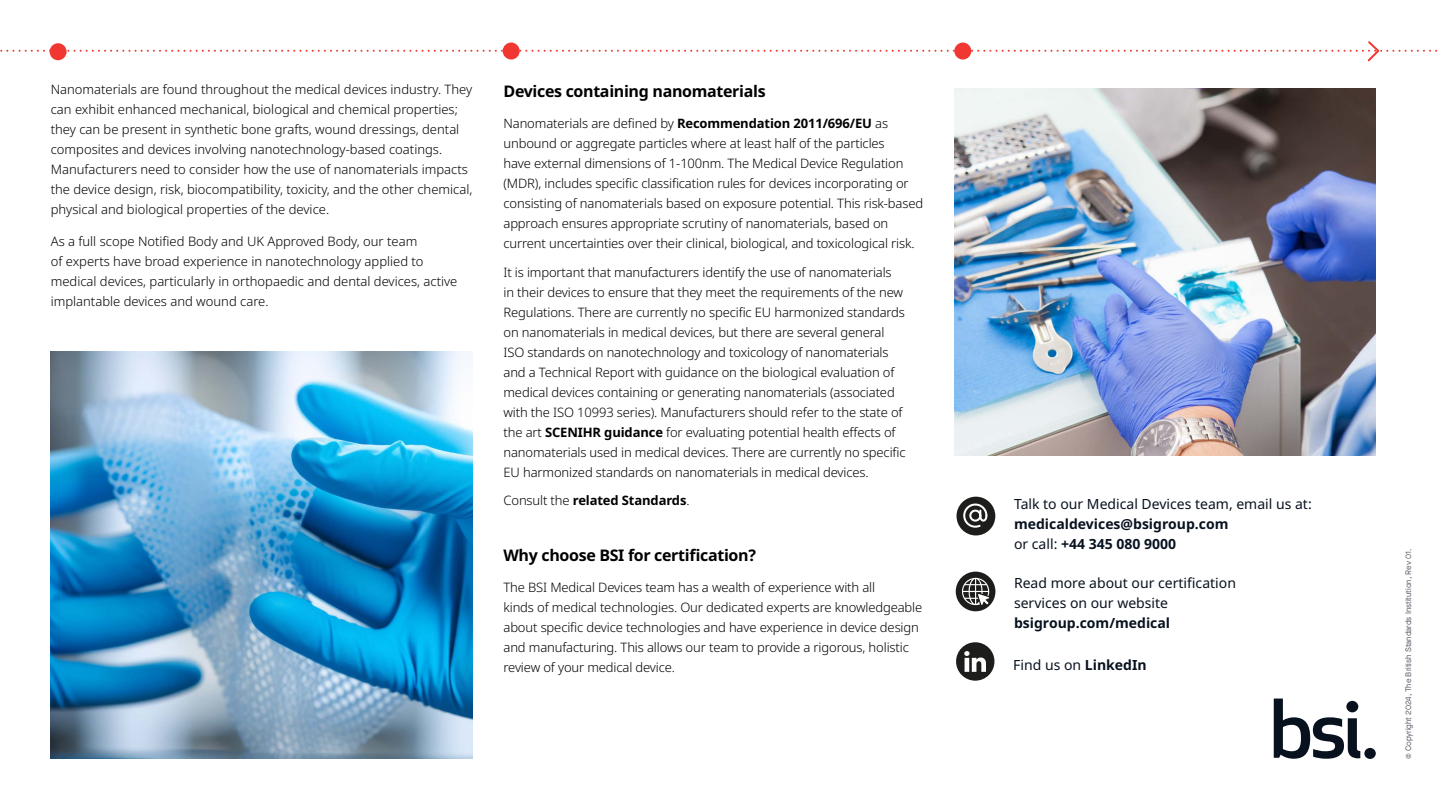
<style>
.page{position:relative;width:1440px;height:810px;background:#fff}
.page>*{position:absolute;margin:0;border:0;box-sizing:border-box;transform-origin:0 0}
.t1{font:700 16px "Noto Sans";letter-spacing:-.02em;color:#000}
.t2{font:14px/20px "Noto Sans";color:#08121f}
.t3{font:700 14px/20px "Noto Sans";color:#08121f}
.t4{font:300 13px/20px "Noto Sans";letter-spacing:-.01em;color:#000}
.t5{font:700 13px "Noto Sans";letter-spacing:-.01em;color:#000}
.t6{font:8px "Maison Neue";color:#525962}
.s1{font-weight:700}
.s2{font-weight:300}
.s3{font-weight:400}
</style>
<div class="page">
<svg style="left:0;top:41px;width:1438px;height:21px"></svg>
<div style="left:956px;top:572px;width:39px;height:39px;background:#1d1d1b;border-radius:50%"></div>
<svg style="left:962px;top:578px;width:27px;height:27px"></svg>
<div style="left:957px;top:497px;width:38px;height:38px;background:#1d1d1b;border-radius:50%"></div>
<svg style="left:962px;top:502px;width:26px;height:26px"></svg>
<div style="left:956px;top:642px;width:38px;height:39px;background:#1d1d1b;border-radius:50%"></div>
<svg style="left:964px;top:651px;width:22px;height:21px"></svg>
<div style="left:1364px;top:748px;width:12px;height:11px;background:#08121f;border-radius:50%"></div>
<svg style="left:1274px;top:698px;width:86px;height:61px"></svg>
<img style="left:51px;top:352px;width:421px;height:407px">
<img style="left:954px;top:88px;width:422px;height:368px">
<p class="t4" style="left:51px;top:80px;width:423px">Nanomaterials are found throughout the medical devices industry. They can exhibit enhanced mechanical, biological and chemical properties; they can be present in synthetic bone grafts, wound dressings, dental composites and devices involving nanotechnology-based coatings.<br>Manufacturers need to consider how the use of nanomaterials impacts the device design, risk, biocompatibility, toxicity, and the other chemical, physical and biological properties of the device.</p>
<p class="t4" style="left:51px;top:231px;width:408px">As a full scope Notified Body and UK Approved Body, our team<br>of experts have broad experience in nanotechnology applied to medical devices, particularly in orthopaedic and dental devices, active implantable devices and wound care.</p>
<p class="t1" style="left:504px;top:82px;width:264px">Devices containing nanomaterials</p>
<p class="t4" style="left:504px;top:114px;width:421px">Nanomaterials are defined by <span class="s1">Recommendation 2011/696/EU</span> as unbound or aggregate particles where at least half of the particles<br>have external dimensions of 1-100nm. The Medical Device Regulation (MDR), includes specific classification rules for devices incorporating or consisting of nanomaterials based on exposure potential. This risk-based approach ensures appropriate scrutiny of nanomaterials, based on current uncertainties over their clinical, biological, and toxicological risk.</p>
<p class="t4" style="left:504px;top:262px;width:404px">It is important that manufacturers identify the use of nanomaterials<br>in their devices to ensure that they meet the requirements of the new Regulations. There are currently no specific EU harmonized standards on nanomaterials in medical devices, but there are several general ISO standards on nanotechnology and toxicology of nanomaterials and a Technical Report with guidance on the biological evaluation of medical devices containing or generating nanomaterials (associated with the ISO 10993 series). Manufacturers should refer to the state of the art <span class="s1">SCENIHR guidance</span> for evaluating potential health effects of nanomaterials used in medical devices. There are currently no specific EU harmonized standards on nanomaterials in medical devices.</p>
<p class="t5" style="left:504px;top:493px;width:188px"><span class="s2">Consult the</span> related Standards<span class="s2">.</span></p>
<p class="t2" style="left:1014px;top:494px;width:299px">Talk to our Medical Devices team, email us at:</p>
<p class="t3" style="left:1014px;top:514px;width:216px">medicaldevices@bsigroup.com <span class="s3">or call:</span> +44 345 080 9000</p>
<p class="t1" style="left:504px;top:546px;width:254px">Why choose BSI for certification?</p>
<p class="t4" style="left:504px;top:577px;width:420px">The BSI Medical Devices team has a wealth of experience with all<br>kinds of medical technologies. Our dedicated experts are knowledgeable about specific device technologies and have experience in device design and manufacturing. This allows our team to provide a rigorous, holistic review of your medical device.</p>
<p class="t2" style="left:1014px;top:573px;width:223px">Read more about our certification services on our website</p>
<p class="t3" style="left:1014px;top:613px;width:158px">bsigroup.com/medical</p>
<p class="t2" style="left:1013px;top:655px;width:135px">Find us on <span class="s1">LinkedIn</span></p>
<p class="t6" style="left:1403px;top:759px;width:212px;rotate:-90deg">© Copyright 2024, The British Standards Institution, Rev 01.</p>
</div>
